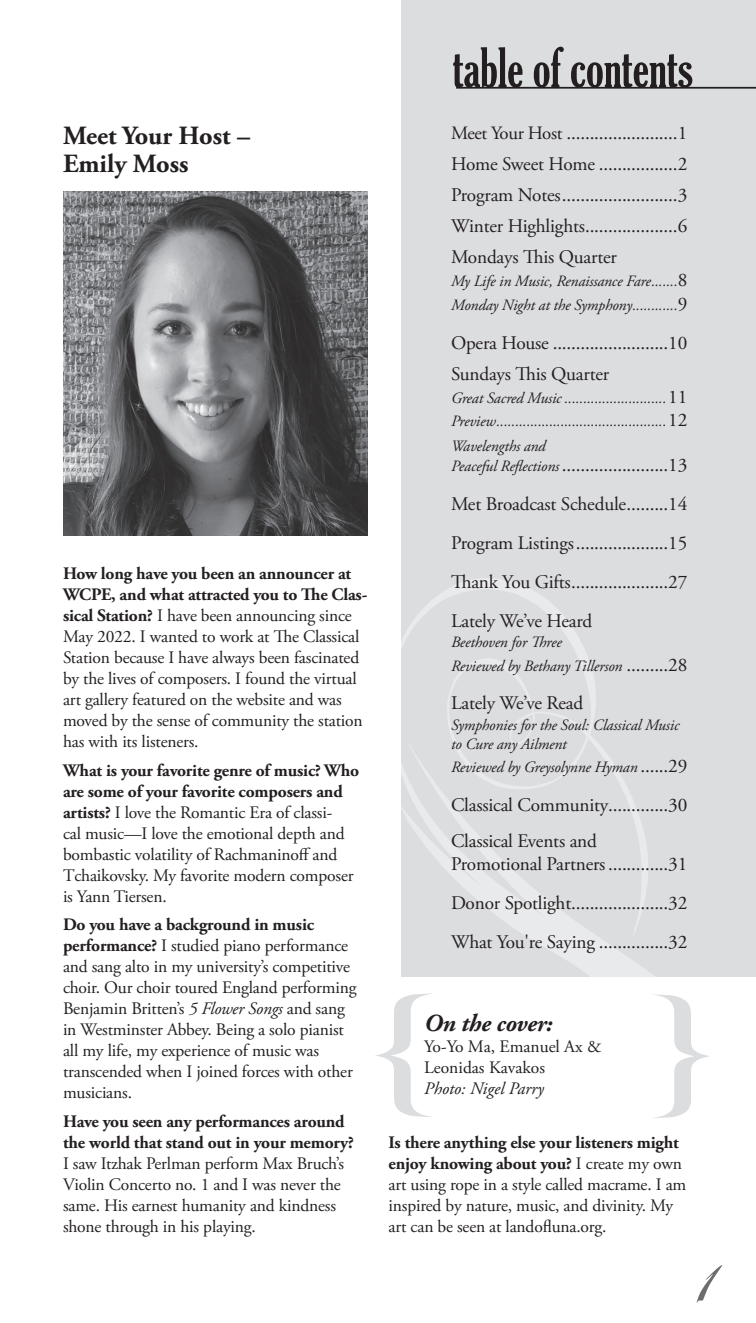
<style>
.page{position:relative;width:756px;height:1323px;background:#fff}
.page>*{position:absolute;margin:0;border:0;box-sizing:border-box;transform-origin:0 0}
.t1{font:63px "Chopin Script";color:#6c6d70}
.t2{font:extra-condensed 52.5px "Gloucester";color:#231f20}
.t3{font:700 26.25px/28px "Adobe Garamond Pro";color:#231f20}
.t4{font:italic 700 24.5px "Adobe Garamond Pro";letter-spacing:-.01em;color:#231f20}
.t5{font:19.25px/38.9px "Adobe Garamond Pro";letter-spacing:-.01em;color:#231f20;text-align:justify}
.t6{font:17.5px/21px "Adobe Garamond Pro";letter-spacing:-.01em;color:#231f20}
.t7{font:700 17.5px/21px "Adobe Garamond Pro";letter-spacing:-.01em;color:#231f20}
.t8{font:italic 17.5px "Adobe Garamond Pro";color:#231f20}
.t9{font:italic 15.75px/23.8px "Adobe Garamond Pro";letter-spacing:-.01em;color:#231f20}
.s1{font-weight:700}
.s2{font-style:italic}
.s3{font-size:18.9px}
.s4{font-style:normal;font-size:19.25px}
.s5{font-style:italic;font-size:15.75px}
</style>
<div class="page">
<div style="left:402px;top:0;width:354px;height:976px;background:#dcdddf"></div>
<svg style="left:401px;top:575px;width:355px;height:420px"></svg>
<svg style="left:375px;top:993px;width:59px;height:124px"></svg>
<svg style="left:654px;top:995px;width:56px;height:123px"></svg>
<hr style="left:456px;top:87px;width:300px;height:2px;background:#231f20">
<img style="left:63px;top:191px;width:305px;height:345px">
<h3 class="t3" style="left:63px;top:122px;width:189px">Meet Your Host –<br>Emily Moss</h3>
<p class="t6" style="left:63px;top:563px;width:306px"><span class="s1">How long have you been an announcer at WCPE, and what attracted you to The Clas&shy;sical Station?</span> I have been announcing since May 2022. I wanted to work at The Classical Station because I have always been fascinated by the lives of composers. I found the virtual art gallery featured on the website and was moved by the sense of community the station has with its listeners.</p>
<p class="t6" style="left:63px;top:760px;width:298px"><span class="s1">What is your favorite genre of music? Who are some of your favorite composers and artists?</span> I love the Romantic Era of classi-<br>cal music—I love the emotional depth and bombastic volatility of Rachmaninoff and Tchaikovsky. My favorite modern composer is Yann Tiersen.</p>
<p class="t6" style="left:63px;top:915px;width:295px"><span class="s1">Do you have a background in music performance?</span> I studied piano performance and sang alto in my university’s competitive choir. Our choir toured England performing Benjamin Britten’s <span class="s2">5 Flower Songs</span> and sang in Westminster Abbey. Being a solo pianist all my life, my experience of music was transcended when I joined forces with other musicians.</p>
<p class="t7" style="left:63px;top:1112px;width:293px">Have you seen any performances around the world that stand out in your memory?</p>
<p class="t6" style="left:63px;top:1154px;width:283px">I saw Itzhak Perlman perform Max Bruch’s Violin Concerto no. 1 and I was never the same. His earnest humanity and kindness shone through in his playing.</p>
<h2 class="t2" style="left:453px;top:38px;width:242px">table of contents</h2>
<p class="t5" style="left:451px;top:118px;width:238px;line-height:31px"><span class="s3">Meet Your Host</span> ........................1<br>Home Sweet Home .................2<br>Program Notes.........................3<br>Winter Highlights....................6<br>Mondays This Quarter</p>
<p class="t9" style="left:451px;top:269px;width:238px;line-height:24.5px">My Life in Music, Renaissance Fare.......<span class="s4">8<br></span>Monday Night at the Symphony............<span class="s4">9</span></p>
<p class="t5" style="left:451px;top:328px;width:238px;line-height:31px">Opera House .........................10<br>Sundays This Quarter</p>
<p class="t9" style="left:451px;top:387px;width:238px;text-align:justify">Great Sacred Music ...........................<span class="s4">11<br></span>Preview.............................................<span class="s4">12<br></span>Wavelengths and</p>
<p class="t5" style="left:451px;top:447px;width:238px"><span class="s5">Peaceful Reflections</span> .......................13<br>Met Broadcast Schedule.........14<br>Program Listings....................15<br>Thank You Gifts.....................27<br>Lately We’ve Heard</p>
<p class="t9" style="left:451px;top:631px;width:238px;line-height:23.1px">Beethoven for Three<br>Reviewed by Bethany Tillerson <span class="s4">.........28</span></p>
<p class="t5" style="left:451px;top:685px;width:134px">Lately We’ve Read</p>
<p class="t9" style="left:451px;top:716px;width:230px;line-height:18.9px">Symphonies for the Soul: Classical Music to Cure any Ailment</p>
<p class="t9" style="left:451px;top:756px;width:238px">Reviewed by Greysolynne Hyman <span class="s4">......29</span></p>
<p class="t5" style="left:451px;top:787px;width:238px;line-height:36.4px">Classical Community.............30<br>Classical Events and</p>
<p class="t5" style="left:451px;top:846px;width:238px">Promotional Partners.............31<br>Donor Spotlight.....................32<br>What You're Saying ...............32</p>
<h3 class="t4" style="left:424px;top:1009px;width:130px">On the cover:</h3>
<p class="t6" style="left:424px;top:1036px;width:179px">Yo-Yo Ma, Emanuel Ax &amp;<br>Leonidas Kavakos</p>
<p class="t8" style="left:424px;top:1078px;width:121px">Photo: Nigel Parry</p>
<p class="t6" style="left:389px;top:1133px;width:299px"><span class="s1">Is there anything else your listeners might enjoy knowing about you?</span> I create my own art using rope in a style called macrame. I am inspired by nature, music, and divinity. My art can be seen at landofluna.org.</p>
<h1 class="t1" style="left:702px;top:1240px;width:20px">1</h1>
</div>
